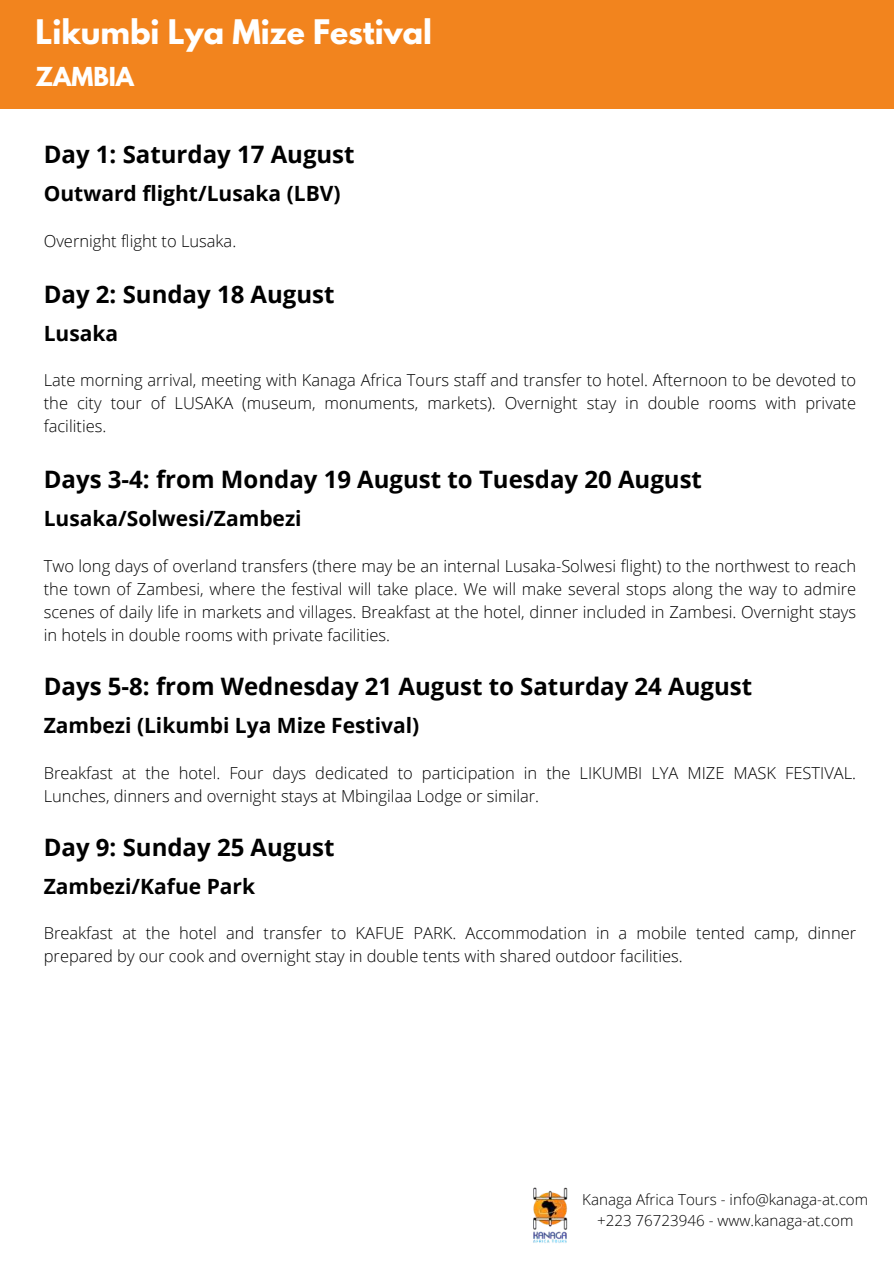
<style>
.page{position:relative;width:894px;height:1264px;background:#fff}
.page>*{position:absolute;margin:0;border:0;box-sizing:border-box;transform-origin:0 0}
.t1{font:700 30px "League Spartan";color:#fff}
.t2{font:700 24px "Open Sans";color:#000}
.t3{font:700 23.1px "League Spartan";color:#fff}
.t4{font:700 21px "Open Sans";color:#000}
.t5{font:300 16.5px/23px "Open Sans";color:#000;text-align:justify}
.t6{font:300 15.15px/21px "Open Sans";color:#000;text-align:center}
</style>
<div class="page">
<img style="left:533px;top:1187px;width:35px;height:56px">
<div style="left:0;top:0;width:893px;height:108px;background:#f2841e"></div>
<h1 class="t1" style="left:35px;top:17px;width:398px">Likumbi Lya Mize Festival</h1>
<h3 class="t3" style="left:35px;top:66px;width:100px">ZAMBIA</h3>
<h2 class="t2" style="left:44px;top:138px;width:312px">Day 1: Saturday 17 August</h2>
<p class="t4" style="left:44px;top:179px;width:298px">Outward flight/Lusaka (LBV)</p>
<p class="t5" style="left:44px;top:229px;width:194px">Overnight flight to Lusaka.</p>
<h2 class="t2" style="left:44px;top:277px;width:292px">Day 2: Sunday 18 August</h2>
<p class="t4" style="left:44px;top:318px;width:76px">Lusaka</p>
<p class="t5" style="left:44px;top:368px;width:813px">Late morning arrival, meeting with Kanaga Africa Tours staff and transfer to hotel. Afternoon to be devoted to the city tour of LUSAKA (museum, monuments, markets). Overnight stay in double rooms with private facilities.</p>
<h2 class="t2" style="left:44px;top:463px;width:659px">Days 3-4: from Monday 19 August to Tuesday 20 August</h2>
<p class="t4" style="left:44px;top:504px;width:259px">Lusaka/Solwesi/Zambezi</p>
<p class="t5" style="left:44px;top:554px;width:813px">Two long days of overland transfers (there may be an internal Lusaka-Solwesi flight) to the northwest to reach the town of Zambesi, where the festival will take place. We will make several stops along the way to admire scenes of daily life in markets and villages. Breakfast at the hotel, dinner included in Zambesi. Overnight stays in hotels in double rooms with private facilities.</p>
<h2 class="t2" style="left:44px;top:669px;width:709px">Days 5-8: from Wednesday 21 August to Saturday 24 August</h2>
<p class="t4" style="left:44px;top:710px;width:377px">Zambezi (Likumbi Lya Mize Festival)</p>
<p class="t5" style="left:44px;top:760px;width:813px">Breakfast at the hotel. Four days dedicated to participation in the LIKUMBI LYA MIZE MASK FESTIVAL.<br>Lunches, dinners and overnight stays at Mbingilaa Lodge or similar.</p>
<h2 class="t2" style="left:44px;top:830px;width:292px">Day 9: Sunday 25 August</h2>
<p class="t4" style="left:44px;top:871px;width:213px">Zambezi/Kafue Park</p>
<p class="t5" style="left:44px;top:921px;width:813px">Breakfast at the hotel and transfer to KAFUE PARK. Accommodation in a mobile tented camp, dinner prepared by our cook and overnight stay in double tents with shared outdoor facilities.</p>
<p class="t6" style="left:582px;top:1188px;width:287px">Kanaga Africa Tours - info@kanaga-at.com +223 76723946 - www.kanaga-at.com</p>
</div>
